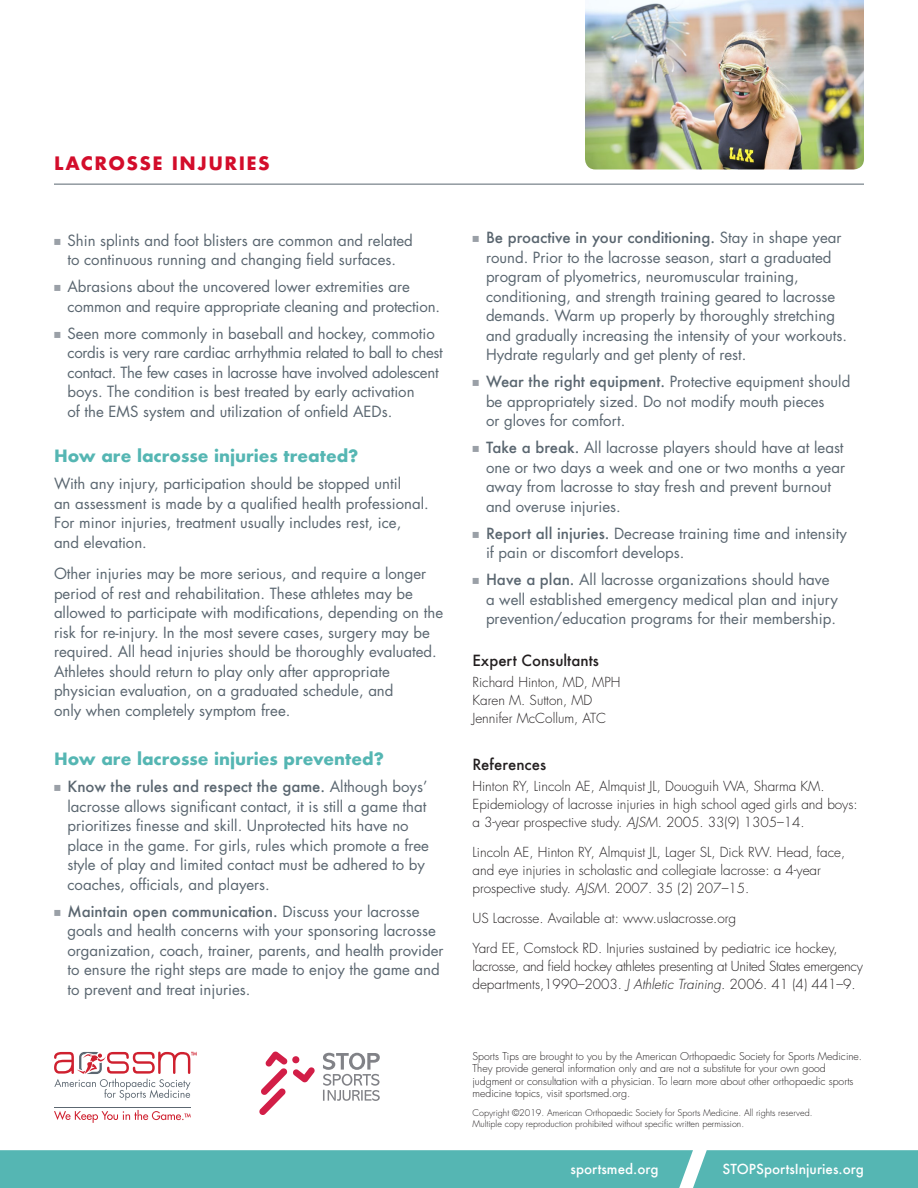
<style>
.page{position:relative;width:918px;height:1188px;background:#fff}
.page>*{position:absolute;margin:0;border:0;box-sizing:border-box;transform-origin:0 0}
.Header_2{font:700 18px "Futura";letter-spacing:.08em;color:#d30d2b}
.Subhead_1{font:700 16.5px "Futura";color:#55b6b3}
.Bullet{font:15px/19.5px "Futura";color:#5a6670}
.Text{font:15px/19.5px "Futura";color:#5a6670}
.Ref_Sub{font:500 15px "Futura";color:#231f20}
.Reference{font:300 13.5px/18px "Futura";color:#231f20}
.t1{font:500 13.5px "Futura";color:#fff}
.t2{font:300 10.5px/12.6px "Futura";color:#231f20}
.t3{font:300 9px/10.8px "Futura";color:#231f20}
.s1{font-family:"Universal Newswith Comm Pi";font-size:12px;color:#9aa0a7}
.s2{font-weight:500}
.s3{font-style:italic}
</style>
<div class="page">
<div style="left:0;top:1150px;width:918px;height:38px;background:#55b6b3"></div>
<hr style="left:54px;top:1107px;width:137px;height:1px;background:#5c6771">
<svg style="left:54px;top:1110px;width:137px;height:13px"></svg>
<svg style="left:54px;top:1052px;width:143px;height:48px"></svg>
<svg style="left:259px;top:1052px;width:56px;height:63px"></svg>
<svg style="left:323px;top:1053px;width:57px;height:48px"></svg>
<hr style="left:54px;top:184px;width:810px;height:1px;background:#5a6670">
<img style="left:585px;top:0;width:279px;height:170px">
<p class="Header_2" style="left:54px;top:150px;width:217px">LACROSSE INJURIES</p>
<p class="Bullet" style="left:54px;top:230px;width:360px;text-align:center"><span class="s1">n</span> Shin splints and foot blisters are common and related to continuous running and changing field surfaces.</p>
<p class="Bullet" style="left:68px;top:277px;width:374px;text-indent:-14px"><span class="s1">n</span> Abrasions about the uncovered lower extremities are common and require appropriate cleaning and protection.</p>
<p class="Bullet" style="left:68px;top:323px;width:377px;text-indent:-14px"><span class="s1">n</span> Seen more commonly in baseball and hockey, commotio cordis is very rare cardiac arrhythmia related to ball to chest contact. The few cases in lacrosse have involved adolescent boys. The condition is best treated by early activation<br>of the EMS system and utilization of onfield AEDs.</p>
<p class="Subhead_1" style="left:54px;top:444px;width:306px">How are lacrosse injuries treated?</p>
<p class="Text" style="left:54px;top:474px;width:376px">With any injury, participation should be stopped until<br>an assessment is made by a qualified health professional.<br>For minor injuries, treatment usually includes rest, ice, and elevation.</p>
<p class="Text" style="left:54px;top:564px;width:391px">Other injuries may be more serious, and require a longer period of rest and rehabilitation. These athletes may be allowed to participate with modifications, depending on the risk for re-injury. In the most severe cases, surgery may be required. All head injuries should be thoroughly evaluated.<br>Athletes should return to play only after appropriate physician evaluation, on a graduated schedule, and<br>only when completely symptom free.</p>
<p class="Subhead_1" style="left:54px;top:747px;width:331px">How are lacrosse injuries prevented?</p>
<p class="Bullet" style="left:68px;top:777px;width:363px;text-indent:-14px"><span class="s1">n</span> <span class="s2">Know the rules and respect the game.</span> Although boys’ lacrosse allows significant contact, it is still a game that prioritizes finesse and skill. Unprotected hits have no place in the game. For girls, rules which promote a free style of play and limited contact must be adhered to by coaches, officials, and players.</p>
<p class="Bullet" style="left:68px;top:901px;width:378px;text-indent:-14px"><span class="s1">n</span> <span class="s2">Maintain open communication.</span> Discuss your lacrosse goals and health concerns with your sponsoring lacrosse organization, coach, trainer, parents, and health provider to ensure the right steps are made to enjoy the game and to prevent and treat injuries.</p>
<p class="Bullet" style="left:486px;top:228px;width:363px;text-indent:-14px"><span class="s1">n</span> <span class="s2">Be proactive in your conditioning.</span> Stay in shape year round. Prior to the lacrosse season, start a graduated program of plyometrics, neuromuscular training, conditioning, and strength training geared to lacrosse demands. Warm up properly by thoroughly stretching and gradually increasing the intensity of your workouts.<br>Hydrate regularly and get plenty of rest.</p>
<p class="Bullet" style="left:486px;top:372px;width:366px;text-indent:-14px"><span class="s1">n</span> <span class="s2">Wear the right equipment.</span> Protective equipment should be appropriately sized. Do not modify mouth pieces<br>or gloves for comfort.</p>
<p class="Bullet" style="left:486px;top:438px;width:361px;text-indent:-14px"><span class="s1">n</span> <span class="s2">Take a break.</span> All lacrosse players should have at least one or two days a week and one or two months a year away from lacrosse to stay fresh and prevent burnout and overuse injuries.</p>
<p class="Bullet" style="left:486px;top:523px;width:362px;text-indent:-14px"><span class="s1">n</span> <span class="s2">Report all injuries.</span> Decrease training time and intensity if pain or discomfort develops.</p>
<p class="Bullet" style="left:486px;top:570px;width:353px;text-indent:-14px"><span class="s1">n</span> <span class="s2">Have a plan.</span> All lacrosse organizations should have a well established emergency medical plan and injury prevention/education programs for their membership.</p>
<p class="Ref_Sub" style="left:472px;top:650px;width:128px">Expert Consultants</p>
<p class="Reference" style="left:472px;top:673px;width:149px">Richard Hinton, MD, MPH<br>Karen M. Sutton, MD<br>Jennifer McCollum, ATC</p>
<p class="Ref_Sub" style="left:472px;top:754px;width:75px">References</p>
<p class="Reference" style="left:472px;top:777px;width:387px">Hinton RY, Lincoln AE, Almquist JL, Douoguih WA, Sharma KM.<br>Epidemiology of lacrosse injuries in high school aged girls and boys: a 3-year prospective study. <span class="s3">AJSM.</span> 2005. 33(9) 1305–14.</p>
<p class="Reference" style="left:472px;top:843px;width:374px">Lincoln AE, Hinton RY, Almquist JL, Lager SL, Dick RW. Head, face, and eye injuries in scholastic and collegiate lacrosse: a 4-year prospective study. <span class="s3">AJSM.</span> 2007. 35 (2) 207–15.</p>
<p class="Reference" style="left:472px;top:909px;width:265px">US Lacrosse. Available at: www.uslacrosse.org</p>
<p class="Reference" style="left:472px;top:939px;width:392px">Yard EE, Comstock RD. Injuries sustained by pediatric ice hockey, lacrosse, and field hockey athletes presenting at United States emergency departments,1990–2003. <span class="s3">J Athletic Training.</span> 2006. 41 (4) 441–9.</p>
<p class="t2" style="left:472px;top:1050px;width:391px">Sports Tips are brought to you by the American Orthopaedic Society for Sports Medicine.<br>They provide general information only and are not a substitute for your own good judgment or consultation with a physician. To learn more about other orthopaedic sports medicine topics, visit sportsmed.org.</p>
<p class="t3" style="left:472px;top:1107px;width:342px">Copyright ©2019. American Orthopaedic Society for Sports Medicine. All rights reserved.<br>Multiple copy reproduction prohibited without specific written permission.</p>
<p class="t1" style="left:571px;top:1160px;width:90px">sportsmed.org</p>
<p class="t1" style="left:723px;top:1160px;width:143px">STOPSportsInjuries.org</p>
</div>
